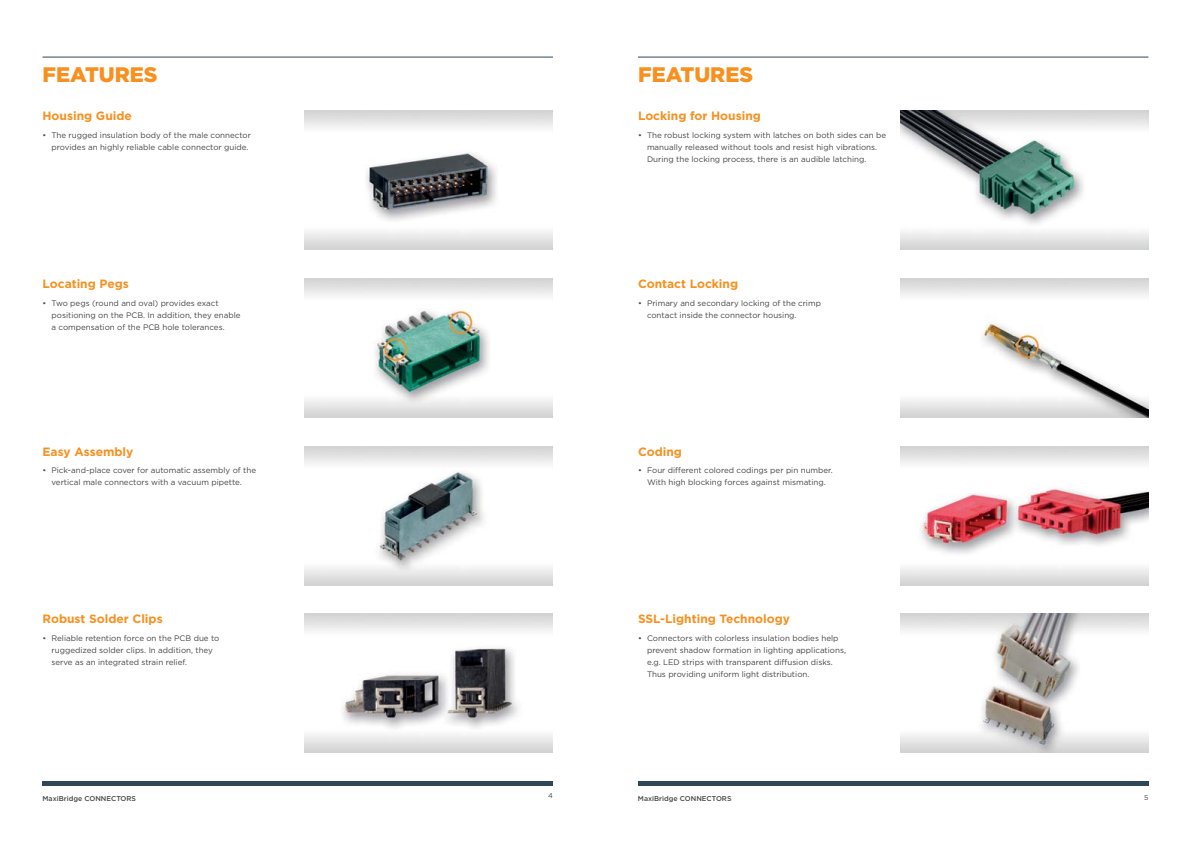
<style>
.page{position:relative;width:1191px;height:842px;background:#fff}
.page>*{position:absolute;margin:0;border:0;box-sizing:border-box;transform-origin:0 0}
.t1{font:900 21px "Gotham";color:#f7901e}
.t2{font:700 12px "Gotham";color:#f7901e}
.t3{font:8px/12px "Gotham";color:#464547}
.t4{font:500 7px "Gotham";color:#464547}
.t5{font:7px "Gotham";color:#464547}
</style>
<div class="page">
<hr style="left:638px;top:781px;width:510px;height:4px;background:#2e4857">
<hr style="left:43px;top:781px;width:510px;height:4px;background:#2e4857">
<hr style="left:638px;top:57px;width:510px;height:1px;background:#2e4857">
<hr style="left:43px;top:57px;width:510px;height:1px;background:#2e4857">
<img style="left:305px;top:111px;width:248px;height:139px">
<img style="left:305px;top:446px;width:248px;height:139px">
<img style="left:305px;top:278px;width:248px;height:139px">
<img style="left:305px;top:614px;width:248px;height:139px">
<img style="left:900px;top:111px;width:248px;height:139px">
<img style="left:900px;top:446px;width:248px;height:139px">
<img style="left:900px;top:278px;width:248px;height:139px">
<img style="left:900px;top:614px;width:248px;height:139px">
<h1 class="t1" style="left:43px;top:60px;width:117px">FEATURES</h1>
<h1 class="t1" style="left:638px;top:60px;width:117px">FEATURES</h1>
<h2 class="t2" style="left:43px;top:108px;width:91px">Housing Guide</h2>
<p class="t3" style="left:52px;top:129px;width:201px;text-indent:-9px">• The rugged insulation body of the male connector provides an highly reliable cable connector guide.</p>
<h2 class="t2" style="left:638px;top:108px;width:124px">Locking for Housing</h2>
<p class="t3" style="left:647px;top:129px;width:241px;text-indent:-9px">• The robust locking system with latches on both sides can be manually released without tools and resist high vibrations.<br>During the locking process, there is an audible latching.</p>
<h2 class="t2" style="left:43px;top:276px;width:88px">Locating Pegs</h2>
<p class="t3" style="left:52px;top:297px;width:190px;text-indent:-9px">• Two pegs (round and oval) provides exact positioning on the PCB. In addition, they enable a compensation of the PCB hole tolerances.</p>
<h2 class="t2" style="left:43px;top:443px;width:92px">Easy Assembly</h2>
<p class="t3" style="left:52px;top:464px;width:206px;text-indent:-9px">• Pick-and-place cover for automatic assembly of the vertical male connectors with a vacuum pipette.</p>
<h2 class="t2" style="left:43px;top:611px;width:122px">Robust Solder Clips</h2>
<p class="t3" style="left:52px;top:632px;width:169px;text-indent:-9px">• Reliable retention force on the PCB due to ruggedized solder clips. In addition, they serve as an integrated strain relief.</p>
<h2 class="t2" style="left:638px;top:276px;width:102px">Contact Locking</h2>
<p class="t3" style="left:647px;top:297px;width:175px;text-indent:-9px">• Primary and secondary locking of the crimp contact inside the connector housing.</p>
<h2 class="t2" style="left:638px;top:443px;width:46px">Coding</h2>
<p class="t3" style="left:638px;top:464px;width:196px;text-align:center">• Four different colored codings per pin number.<br>With high blocking forces against mismating.</p>
<h2 class="t2" style="left:638px;top:611px;width:154px">SSL-Lighting Technology</h2>
<p class="t3" style="left:647px;top:632px;width:200px;text-indent:-9px">• Connectors with colorless insulation bodies help prevent shadow formation in lighting applications, e.g. LED strips with transparent diffusion disks.<br>Thus providing uniform light distribution.</p>
<p class="t4" style="left:43px;top:794px;width:95px">MaxiBridge CONNECTORS</p>
<p class="t5" style="left:548px;top:791px;width:6px">4</p>
<p class="t4" style="left:638px;top:794px;width:95px">MaxiBridge CONNECTORS</p>
<p class="t5" style="left:1144px;top:793px;width:6px">5</p>
</div>
